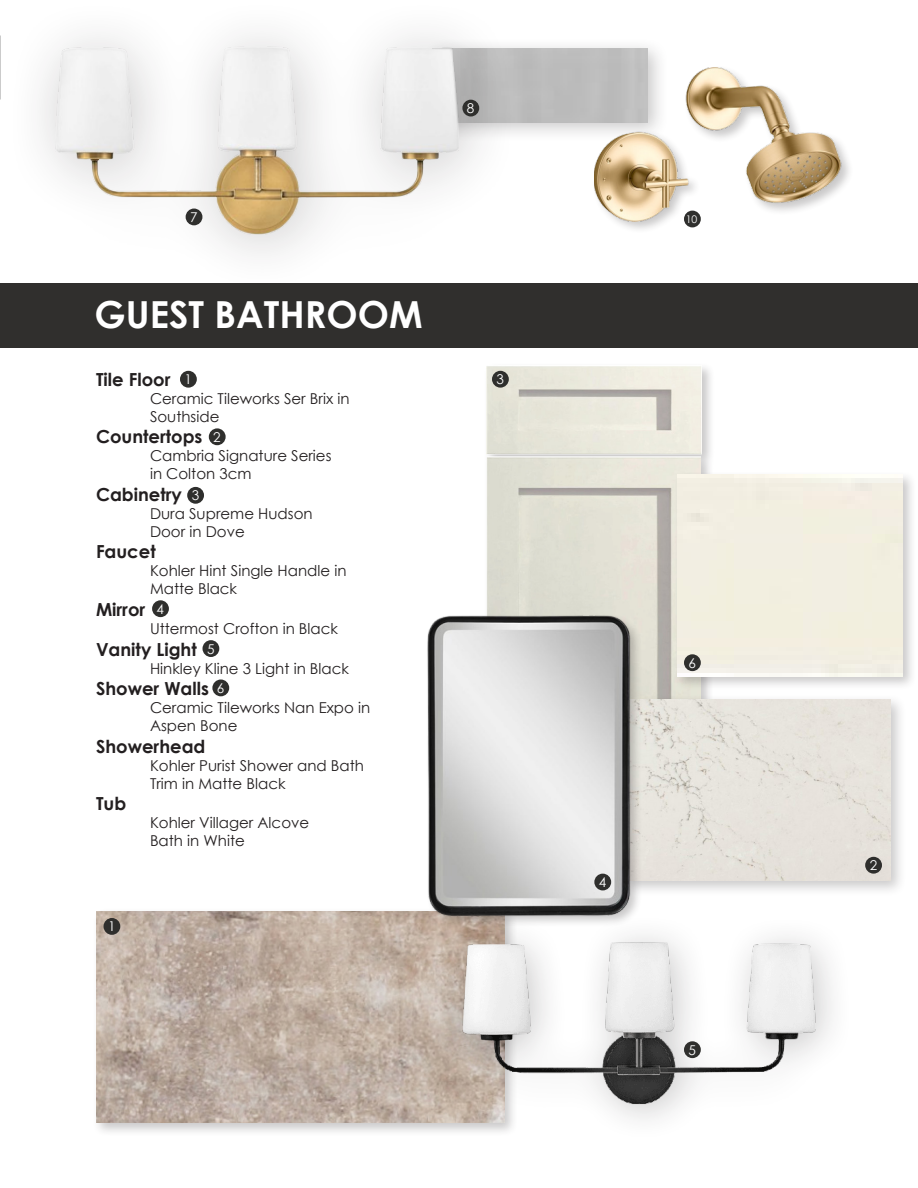
<style>
.page{position:relative;width:918px;height:1188px;background:#fff}
.page>*{position:absolute;margin:0;border:0;box-sizing:border-box;transform-origin:0 0}
.t1{font:700 37.35px "Century Gothic";color:#fff}
.t2{font:700 18px "Century Gothic";color:#231f20}
.t3{font:15px/18px "Century Gothic";color:#231f20}
.t4{font:13.5px "Century Gothic";color:#fff}
.t5{font:10.5px "Century Gothic";color:#fff}
</style>
<div class="page">
<div style="left:1px;top:283px;width:917px;height:65px;background:#302f2d"></div>
<div style="left:484px;top:362px;width:231px;height:389px;background:#231f20;opacity:.24"></div>
<img style="left:487px;top:365px;width:215px;height:329px">
<div style="left:92px;top:907px;width:426px;height:230px;background:#231f20;opacity:.24"></div>
<img style="left:96px;top:911px;width:338px;height:211px">
<div style="left:421px;top:37px;width:248px;height:107px;background:#231f20;opacity:.24"></div>
<div style="left:520px;top:48px;width:128px;height:74px;background:#bcbcbc"></div>
<div style="left:592px;top:129px;width:109px;height:106px;background:#231f20;opacity:.24"></div>
<img style="left:594px;top:109px;width:90px;height:113px">
<div style="left:4px;top:0;width:516px;height:295px;background:#231f20;opacity:.24"></div>
<img style="left:55px;top:47px;width:404px;height:188px">
<div style="left:673px;top:471px;width:243px;height:220px;background:#231f20;opacity:.24"></div>
<div style="left:678px;top:475px;width:225px;height:201px;background:#f2efe1"></div>
<div style="left:619px;top:694px;width:287px;height:203px;background:#231f20;opacity:.24"></div>
<div style="left:643px;top:700px;width:247px;height:181px;background:#e6e3dc"></div>
<div style="left:426px;top:613px;width:217px;height:316px;background:#231f20;opacity:.24"></div>
<img style="left:422px;top:613px;width:216px;height:307px">
<div style="left:434px;top:913px;width:420px;height:230px;background:#231f20;opacity:.24"></div>
<img style="left:461px;top:916px;width:355px;height:206px">
<div style="left:684px;top:65px;width:170px;height:151px;background:#231f20;opacity:.24"></div>
<img style="left:684px;top:68px;width:158px;height:167px">
<div style="left:186px;top:209px;width:16px;height:16px;background:#2f2f2d;border-radius:50%"></div>
<div style="left:462px;top:100px;width:17px;height:17px;background:#2f2f2d;border-radius:50%"></div>
<div style="left:684px;top:211px;width:17px;height:16px;background:#2f2f2d;border-radius:50%"></div>
<div style="left:180px;top:371px;width:17px;height:17px;background:#2f2f2d;border-radius:50%"></div>
<div style="left:209px;top:428px;width:17px;height:17px;background:#2f2f2d;border-radius:50%"></div>
<div style="left:187px;top:487px;width:17px;height:17px;background:#2f2f2d;border-radius:50%"></div>
<div style="left:152px;top:600px;width:17px;height:17px;background:#2f2f2d;border-radius:50%"></div>
<div style="left:203px;top:640px;width:16px;height:17px;background:#2f2f2d;border-radius:50%"></div>
<div style="left:212px;top:680px;width:17px;height:16px;background:#2f2f2d;border-radius:50%"></div>
<div style="left:104px;top:918px;width:16px;height:17px;background:#2f2f2d;border-radius:50%"></div>
<div style="left:865px;top:857px;width:17px;height:17px;background:#2f2f2d;border-radius:50%"></div>
<div style="left:492px;top:371px;width:17px;height:17px;background:#2f2f2d;border-radius:50%"></div>
<div style="left:594px;top:874px;width:17px;height:16px;background:#2f2f2d;border-radius:50%"></div>
<div style="left:684px;top:1041px;width:17px;height:17px;background:#2f2f2d;border-radius:50%"></div>
<div style="left:684px;top:654px;width:17px;height:17px;background:#2f2f2d;border-radius:50%"></div>
<p class="t4" style="left:190px;top:208px;width:9px">7</p>
<p class="t1" style="left:94px;top:286px;width:330px">GUEST BATHROOM</p>
<p class="t2" style="left:96px;top:365px;width:76px">Tile Floor</p>
<p class="t3" style="left:150px;top:389px;width:201px">Ceramic Tileworks Ser Brix in</p>
<p class="t3" style="left:150px;top:407px;width:71px">Southside</p>
<p class="t2" style="left:96px;top:423px;width:108px">Countertops</p>
<p class="t3" style="left:150px;top:447px;width:183px">Cambria Signature Series</p>
<p class="t3" style="left:150px;top:465px;width:103px">in Colton 3cm</p>
<p class="t2" style="left:96px;top:481px;width:88px">Cabinetry</p>
<p class="t3" style="left:150px;top:504px;width:164px">Dura Supreme Hudson<br>Door in Dove</p>
<p class="t2" style="left:96px;top:538px;width:61px">Faucet</p>
<p class="t3" style="left:150px;top:562px;width:198px">Kohler Hint Single Handle in</p>
<p class="t3" style="left:150px;top:580px;width:89px">Matte Black</p>
<p class="t2" style="left:96px;top:596px;width:51px">Mirror</p>
<p class="t3" style="left:150px;top:619px;width:190px">Uttermost Crofton in Black</p>
<p class="t2" style="left:96px;top:635px;width:102px">Vanity Light</p>
<p class="t3" style="left:150px;top:659px;width:201px">Hinkley Kline 3 Light in Black</p>
<p class="t2" style="left:96px;top:675px;width:115px">Shower Walls</p>
<p class="t3" style="left:150px;top:699px;width:222px">Ceramic Tileworks Nan Expo in</p>
<p class="t3" style="left:150px;top:717px;width:89px">Aspen Bone</p>
<p class="t2" style="left:96px;top:733px;width:111px">Showerhead</p>
<p class="t3" style="left:150px;top:756px;width:216px">Kohler Purist Shower and Bath</p>
<p class="t3" style="left:150px;top:774px;width:137px">Trim in Matte Black</p>
<p class="t2" style="left:96px;top:790px;width:32px">Tub</p>
<p class="t3" style="left:150px;top:814px;width:161px">Kohler Villager Alcove</p>
<p class="t3" style="left:150px;top:832px;width:96px">Bath in White</p>
<p class="t4" style="left:185px;top:370px;width:9px">1</p>
<p class="t4" style="left:213px;top:428px;width:9px">2</p>
<p class="t4" style="left:192px;top:486px;width:9px">3</p>
<p class="t4" style="left:157px;top:599px;width:9px">4</p>
<p class="t4" style="left:207px;top:639px;width:9px">5</p>
<p class="t4" style="left:217px;top:679px;width:9px">6</p>
<p class="t4" style="left:108px;top:917px;width:9px">1</p>
<p class="t4" style="left:467px;top:99px;width:9px">8</p>
<p class="t4" style="left:497px;top:370px;width:9px">3</p>
<p class="t5" style="left:686px;top:212px;width:13px">10</p>
<p class="t4" style="left:689px;top:653px;width:9px">6</p>
<p class="t4" style="left:599px;top:873px;width:9px">4</p>
<p class="t4" style="left:689px;top:1040px;width:9px">5</p>
<p class="t4" style="left:870px;top:856px;width:9px">2</p>
</div>
